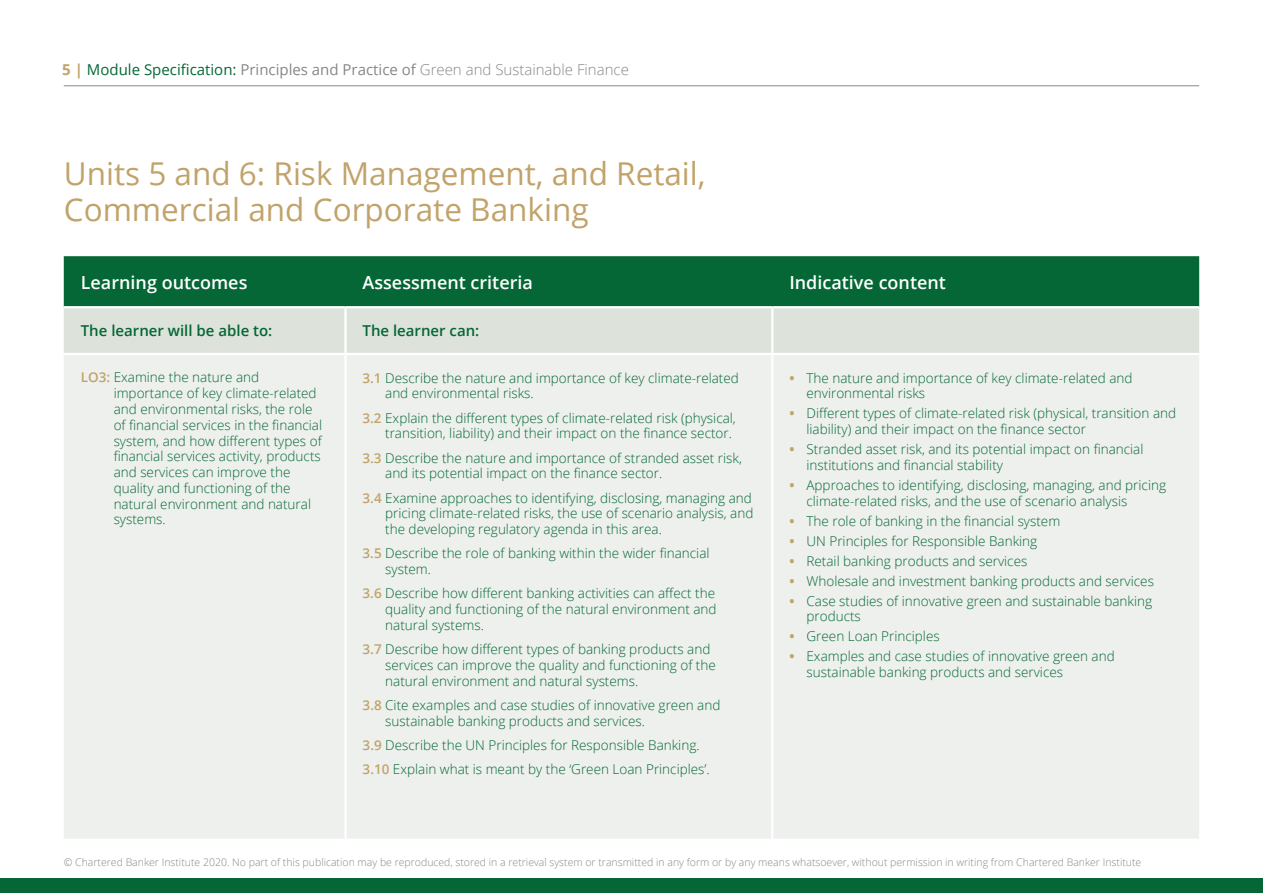
<style>
.page{position:relative;width:1263px;height:893px;background:#fff}
.page>*{position:absolute;margin:0;border:0;box-sizing:border-box;transform-origin:0 0}
.t1{font:31.5px/36px "Open Sans";color:#c1a36a}
.t2{font:600 18px "Open Sans";color:#fff}
.t3{font:300 15px "Open Sans";color:#878787}
.t4{font:600 15px "Open Sans";color:#046735}
.t5{font:300 13.5px/15.8px "Open Sans";color:#046735}
.t6{font:300 10.5px "Open Sans";color:#878787}
.s1{font-weight:700;color:#c1a36a}
.s2{font-weight:400;color:#046735}
.s3{font-weight:400}
.s4{font-weight:600;color:#c1a36a}
</style>
<div class="page">
<hr style="left:64px;top:85px;width:1135px;height:1px;background:#878787">
<div style="left:0;top:878px;width:1263px;height:15px;background:#046735"></div>
<div style="left:64px;top:256px;width:1135px;height:50px;background:#046735"></div>
<div style="left:64px;top:308px;width:1135px;height:45px;background:#dde3da"></div>
<div style="left:64px;top:355px;width:1135px;height:484px;background:#edf0ec"></div>
<hr style="left:344px;top:355px;width:3px;height:484px;background:#fff">
<hr style="left:771px;top:355px;width:2px;height:484px;background:#fff">
<hr style="left:344px;top:308px;width:3px;height:45px;background:#fff">
<hr style="left:771px;top:308px;width:2px;height:45px;background:#fff">
<p class="t3" style="left:62px;top:60px;width:568px"><span class="s1">5 |</span> <span class="s2">Module Specification:</span> <span class="s3">Principles and Practice of</span> Green and Sustainable Finance</p>
<h1 class="t1" style="left:64px;top:155px;width:643px">Units 5 and 6: Risk Management, and Retail,<br>Commercial and Corporate Banking</h1>
<h2 class="t2" style="left:81px;top:270px;width:168px">Learning outcomes</h2>
<h2 class="t2" style="left:362px;top:270px;width:172px">Assessment criteria</h2>
<h2 class="t2" style="left:789px;top:270px;width:158px">Indicative content</h2>
<p class="t4" style="left:81px;top:321px;width:193px">The learner will be able to:</p>
<p class="t4" style="left:362px;top:321px;width:118px">The learner can:</p>
<p class="t5" style="left:114px;top:369px;width:210px;text-indent:-33px"><span class="s4">LO3:</span> Examine the nature and importance of key climate-related and environmental risks, the role of financial services in the financial system, and how different types of financial services activity, products and services can improve the quality and functioning of the natural environment and natural systems.</p>
<p class="t5" style="left:385px;top:369px;width:355px;text-indent:-23px"><span class="s4">3.1</span> Describe the nature and importance of key climate-related and environmental risks.</p>
<p class="t5" style="left:806px;top:369px;width:328px;text-indent:-17px"><span class="s1">•</span> The nature and importance of key climate-related and environmental risks</p>
<p class="t5" style="left:806px;top:405px;width:371px;text-indent:-17px"><span class="s1">•</span> Different types of climate-related risk (physical, transition and liability) and their impact on the finance sector</p>
<p class="t5" style="left:806px;top:441px;width:338px;text-indent:-17px"><span class="s1">•</span> Stranded asset risk, and its potential impact on financial institutions and financial stability</p>
<p class="t5" style="left:806px;top:477px;width:361px;text-indent:-17px"><span class="s1">•</span> Approaches to identifying, disclosing, managing, and pricing climate-related risks, and the use of scenario analysis</p>
<p class="t5" style="left:789px;top:512px;width:272px"><span class="s1">•</span> The role of banking in the financial system</p>
<p class="t5" style="left:789px;top:532px;width:249px"><span class="s1">•</span> UN Principles for Responsible Banking</p>
<p class="t5" style="left:789px;top:553px;width:239px"><span class="s1">•</span> Retail banking products and services</p>
<p class="t5" style="left:789px;top:573px;width:366px"><span class="s1">•</span> Wholesale and investment banking products and services</p>
<p class="t5" style="left:806px;top:593px;width:347px;text-indent:-17px"><span class="s1">•</span> Case studies of innovative green and sustainable banking products</p>
<p class="t5" style="left:789px;top:628px;width:152px"><span class="s1">•</span> Green Loan Principles</p>
<p class="t5" style="left:806px;top:648px;width:310px;text-indent:-17px"><span class="s1">•</span> Examples and case studies of innovative green and sustainable banking products and services</p>
<p class="t5" style="left:363px;top:409px;width:375px;text-align:right"><span class="s4">3.2</span> Explain the different types of climate-related risk (physical, transition, liability) and their impact on the finance sector.</p>
<p class="t5" style="left:385px;top:449px;width:358px;text-indent:-23px"><span class="s4">3.3</span> Describe the nature and importance of stranded asset risk, and its potential impact on the finance sector.</p>
<p class="t5" style="left:385px;top:489px;width:370px;text-align:justify;text-indent:-23px"><span class="s4">3.4</span> Examine approaches to identifying, disclosing, managing and pricing climate-related risks, the use of scenario analysis, and the developing regulatory agenda in this area.</p>
<p class="t5" style="left:385px;top:545px;width:326px;text-indent:-23px"><span class="s4">3.5</span> Describe the role of banking within the wider financial system.</p>
<p class="t5" style="left:385px;top:585px;width:333px;text-align:justify;text-indent:-23px"><span class="s4">3.6</span> Describe how different banking activities can affect the quality and functioning of the natural environment and natural systems.</p>
<p class="t5" style="left:385px;top:641px;width:332px;text-indent:-23px"><span class="s4">3.7</span> Describe how different types of banking products and services can improve the quality and functioning of the natural environment and natural systems.</p>
<p class="t5" style="left:385px;top:697px;width:337px;text-indent:-23px"><span class="s4">3.8</span> Cite examples and case studies of innovative green and sustainable banking products and services.</p>
<p class="t5" style="left:363px;top:732px;width:349px;line-height:24.3px"><span class="s4">3.9</span> Describe the UN Principles for Responsible Banking.<br><span class="s4">3.10</span> Explain what is meant by the ‘Green Loan Principles’.</p>
<p class="t6" style="left:64px;top:855px;width:1079px">© Chartered Banker Institute 2020. No part of this publication may be reproduced, stored in a retrieval system or transmitted in any form or by any means whatsoever, without permission in writing from Chartered Banker Institute</p>
</div>
